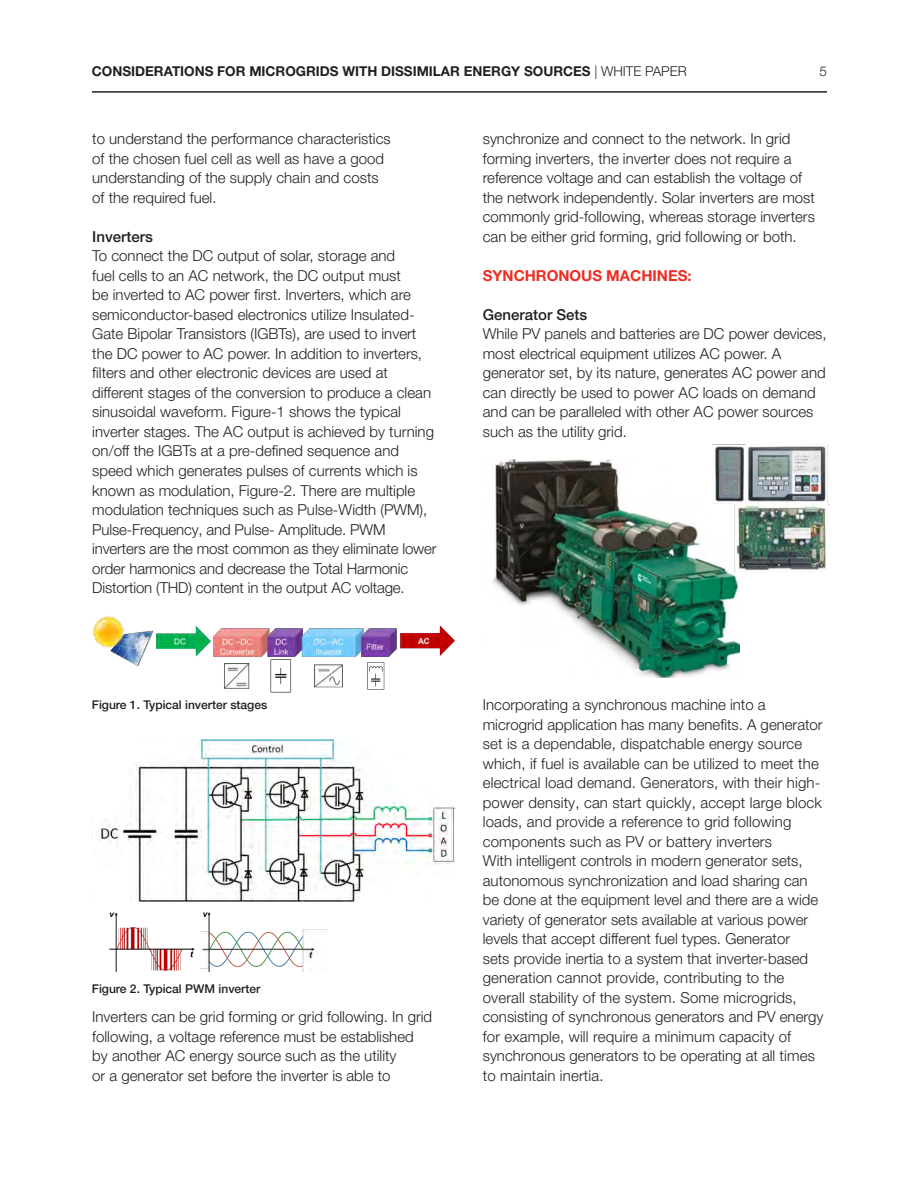
<style>
.page{position:relative;width:919px;height:1189px;background:#fff}
.page>*{position:absolute;margin:0;border:0;box-sizing:border-box;transform-origin:0 0}
.t1{font:300 15px/19.5px "Helvetica Neue LT Pro";color:#231f20}
.t2{font:500 15px "Helvetica Neue LT Pro";color:#231f20}
.t3{font:700 15px "Helvetica Neue LT Pro";color:#ee2e22}
.t4{font:700 13.5px "Helvetica Neue LT Pro";color:#231f20}
.t5{font:300 13.5px "Helvetica Neue LT Pro";color:#231f20}
.t6{font:500 12px "Helvetica Neue LT Pro";color:#231f20}
.s1{font-weight:300}
</style>
<div class="page">
<hr style="left:92px;top:91px;width:734px;height:2px;background:#231f20">
<img style="left:92px;top:616px;width:362px;height:76px">
<img style="left:98px;top:739px;width:356px;height:162px">
<img style="left:109px;top:912px;width:86px;height:59px">
<img style="left:200px;top:912px;width:127px;height:59px">
<img style="left:492px;top:459px;width:247px;height:218px">
<img style="left:712px;top:444px;width:116px;height:128px">
<p class="t4" style="left:92px;top:63px;width:596px">CONSIDERATIONS FOR MICROGRIDS WITH DISSIMILAR ENERGY SOURCES <span class="s1">| WHITE PAPER</span></p>
<p class="t5" style="left:819px;top:63px;width:9px">5</p>
<p class="t1" style="left:92px;top:129px;width:300px">to understand the performance characteristics of the chosen fuel cell as well as have a good understanding of the supply chain and costs of the required fuel.</p>
<p class="t2" style="left:92px;top:227px;width:62px">Inverters</p>
<p class="t1" style="left:92px;top:246px;width:345px">To connect the DC output of solar, storage and<br>fuel cells to an AC network, the DC output must<br>be inverted to AC power first. Inverters, which are semiconductor-based electronics utilize Insulated-Gate Bipolar Transistors (IGBTs), are used to invert the DC power to AC power. In addition to inverters, filters and other electronic devices are used at different stages of the conversion to produce a clean sinusoidal waveform. Figure-1 shows the typical inverter stages. The AC output is achieved by turning on/off the IGBTs at a pre-defined sequence and speed which generates pulses of currents which is known as modulation, Figure-2. There are multiple modulation techniques such as Pulse-Width (PWM), Pulse-Frequency, and Pulse- Amplitude. PWM inverters are the most common as they eliminate lower order harmonics and decrease the Total Harmonic Distortion (THD) content in the output AC voltage.</p>
<p class="t6" style="left:92px;top:697px;width:177px">Figure 1. Typical inverter stages</p>
<p class="t6" style="left:92px;top:981px;width:170px">Figure 2. Typical PWM inverter</p>
<p class="t1" style="left:92px;top:1006px;width:341px">Inverters can be grid forming or grid following. In grid following, a voltage reference must be established by another AC energy source such as the utility<br>or a generator set before the inverter is able to</p>
<p class="t1" style="left:482px;top:129px;width:333px">synchronize and connect to the network. In grid forming inverters, the inverter does not require a reference voltage and can establish the voltage of the network independently. Solar inverters are most commonly grid-following, whereas storage inverters can be either grid forming, grid following or both.</p>
<p class="t3" style="left:482px;top:266px;width:210px">SYNCHRONOUS MACHINES:</p>
<p class="t2" style="left:482px;top:305px;width:106px">Generator Sets</p>
<p class="t1" style="left:482px;top:324px;width:345px">While PV panels and batteries are DC power devices, most electrical equipment utilizes AC power. A generator set, by its nature, generates AC power and can directly be used to power AC loads on demand and can be paralleled with other AC power sources such as the utility grid.</p>
<p class="t1" style="left:482px;top:694px;width:342px">Incorporating a synchronous machine into a microgrid application has many benefits. A generator set is a dependable, dispatchable energy source which, if fuel is available can be utilized to meet the electrical load demand. Generators, with their high&shy;power density, can start quickly, accept large block loads, and provide a reference to grid following components such as PV or battery inverters<br>With intelligent controls in modern generator sets, autonomous synchronization and load sharing can be done at the equipment level and there are a wide variety of generator sets available at various power levels that accept different fuel types. Generator<br>sets provide inertia to a system that inverter-based generation cannot provide, contributing to the overall stability of the system. Some microgrids, consisting of synchronous generators and PV energy for example, will require a minimum capacity of synchronous generators to be operating at all times to maintain inertia.</p>
</div>
